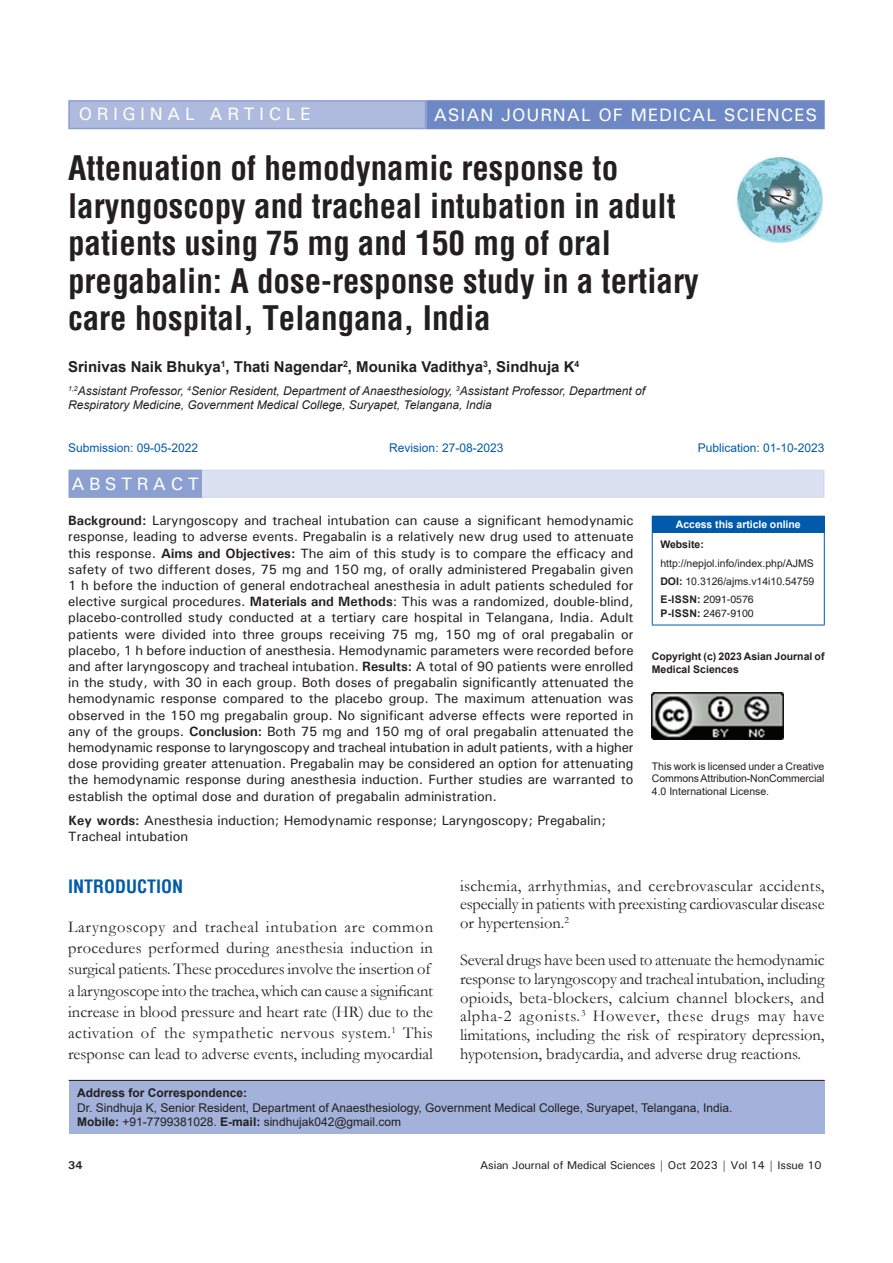
<style>
.page{position:relative;width:893px;height:1263px;background:#fff}
.page>*{position:absolute;margin:0;border:0;box-sizing:border-box;transform-origin:0 0}
.AT{font:700 condensed 33px/37.5px "Helvetica";color:#231f20}
.AH{font:500 18px "Univers";letter-spacing:.05em;color:#fff}
.AH-2{font:500 18px "Univers";letter-spacing:.25em;color:#fff}
.t1{font:700 condensed 18px "Helvetica";color:#015aaa}
.ABSH{font:500 18px "Univers";letter-spacing:.25em;color:#fff}
.TX{font:16.5px/18.9px "Garamond";color:#231f20;text-align:justify}
.AU{font:700 15px "Helvetica";color:#231f20}
.ABS{font:500 13.5px/16.2px "Univers";color:#231f20;text-align:justify}
.KWD{font:500 13.5px/16.2px "Univers";color:#231f20}
.ADD{font:12px/14.4px "Arial";color:#231f20}
.AFF{font:italic 12px/14.4px "Arial";color:#231f20}
.HIS{font:12px "Arial";color:#015aaa}
.t2{font:500 11.25px "Univers";letter-spacing:-.01em;color:#231f20}
.t3{font:700 11.25px "Univers";color:#231f20}
.License{font:10.5px/12.6px "Arial";letter-spacing:-.01em;color:#231f20;text-align:justify}
.License-2{font:700 10.5px/12.6px "Arial";color:#231f20}
.Web{font:10.5px/18.8px "Arial";color:#231f20}
.ISSN{font:10.5px/14.2px "Helvetica";color:#231f20}
.DOI{font:10.5px "Arial";color:#231f20}
.t4{font:700 10.5px "Arial";letter-spacing:-.005em;color:#fff}
.s1{font-weight:700}
</style>
<div class="page">
<div style="left:69px;top:470px;width:755px;height:28px;background:#dbe1f1"></div>
<div style="left:69px;top:470px;width:132px;height:27px;background:#8b9fd1"></div>
<div style="left:68px;top:470px;width:134px;height:28px;border:2px solid #8b9fd1"></div>
<div style="left:69px;top:1081px;width:756px;height:53px;background:#a3b2da"></div>
<hr style="left:69px;top:1080px;width:756px;height:1px;background:#231f20">
<img style="left:737px;top:157px;width:86px;height:86px">
<div style="left:652px;top:516px;width:172px;height:16px;background:#015aaa"></div>
<svg style="left:824px;top:516px;width:1px;height:16px"></svg>
<hr style="left:652px;top:533px;width:1px;height:92px;background:#015aaa">
<hr style="left:652px;top:532px;width:173px;height:1px;background:#015aaa">
<hr style="left:824px;top:533px;width:1px;height:92px;background:#015aaa">
<hr style="left:652px;top:625px;width:173px;height:1px;background:#015aaa">
<img style="left:652px;top:693px;width:132px;height:46px">
<div style="left:69px;top:101px;width:356px;height:28px;background:#aebade"></div>
<div style="left:68px;top:100px;width:358px;height:29px;border:2px solid #8b9fd1"></div>
<div style="left:427px;top:101px;width:397px;height:28px;background:#6d88c5"></div>
<div style="left:426px;top:100px;width:399px;height:29px;border:2px solid #6d88c5"></div>
<p class="AH-2" style="left:79px;top:103px;width:233px">ORIGINAL ARTICLE</p>
<p class="AH" style="left:434px;top:103px;width:385px">ASIAN JOURNAL OF MEDICAL SCIENCES</p>
<p class="AT" style="left:68px;top:149px;width:632px">Attenuation of hemodynamic response to laryngoscopy and tracheal intubation in adult patients using 75 mg and 150 mg of oral pregabalin: A dose-response study in a tertiary care hospital, Telangana, India</p>
<p class="AU" style="left:68px;top:356px;width:513px">Srinivas Naik Bhukya<sup>1</sup>, Thati Nagendar<sup>2</sup>, Mounika Vadithya<sup>3</sup>, Sindhuja K<sup>4</sup></p>
<p class="AFF" style="left:68px;top:383px;width:579px"><sup>1,2</sup>Assistant Professor, <sup>4</sup>Senior Resident, Department of Anaesthesiology, <sup>3</sup>Assistant Professor, Department of<br>Respiratory Medicine, Government Medical College, Suryapet, Telangana, India</p>
<p class="HIS" style="left:68px;top:439px;width:132px">Submission: 09-05-2022</p>
<p class="HIS" style="left:389px;top:439px;width:116px">Revision: 27-08-2023</p>
<p class="HIS" style="left:698px;top:439px;width:128px">Publication: 01-10-2023</p>
<p class="ABSH" style="left:71px;top:472px;width:129px">ABSTRACT</p>
<p class="ABS" style="left:68px;top:512px;width:567px"><span class="s1">Background:</span> Laryngoscopy and tracheal intubation can cause a significant hemodynamic response, leading to adverse events. Pregabalin is a relatively new drug used to attenuate this response. <span class="s1">Aims and Objectives:</span> The aim of this study is to compare the efficacy and safety of two different doses, 75 mg and 150 mg, of orally administered Pregabalin given 1 h before the induction of general endotracheal anesthesia in adult patients scheduled for elective surgical procedures. <span class="s1">Materials and Methods</span>: This was a randomized, double-blind, placebo-controlled study conducted at a tertiary care hospital in Telangana, India. Adult patients were divided into three groups receiving 75 mg, 150 mg of oral pregabalin or placebo, 1 h before induction of anesthesia. Hemodynamic parameters were recorded before and after laryngoscopy and tracheal intubation. <span class="s1">Results:</span> A total of 90 patients were enrolled in the study, with 30 in each group. Both doses of pregabalin significantly attenuated the hemodynamic response compared to the placebo group. The maximum attenuation was observed in the 150 mg pregabalin group. No significant adverse effects were reported in any of the groups. <span class="s1">Conclusion:</span> Both 75 mg and 150 mg of oral pregabalin attenuated the hemodynamic response to laryngoscopy and tracheal intubation in adult patients, with a higher dose providing greater attenuation. Pregabalin may be considered an option for attenuating the hemodynamic response during anesthesia induction. Further studies are warranted to establish the optimal dose and duration of pregabalin administration.</p>
<p class="KWD" style="left:68px;top:812px;width:539px"><span class="s1">Key words:</span> Anesthesia induction; Hemodynamic response; Laryngoscopy; Pregabalin;<br>Tracheal intubation</p>
<p class="t4" style="left:676px;top:517px;width:126px">Access this article online</p>
<p class="Web" style="left:660px;top:535px;width:155px"><span class="s1">Website: </span>http://nepjol.info/index.php/AJMS</p>
<p class="DOI" style="left:660px;top:574px;width:156px"><span class="s1">DOI:</span> 10.3126/ajms.v14i10.54759</p>
<p class="ISSN" style="left:660px;top:592px;width:95px"><span class="s1">E-ISSN:</span> 2091-0576<br><span class="s1">P-ISSN:</span> 2467-9100</p>
<p class="License-2" style="left:652px;top:650px;width:174px">Copyright (c) 2023 Asian Journal of<br>Medical Sciences</p>
<p class="License" style="left:652px;top:760px;width:174px">This work is licensed under a Creative Commons Attribution-NonCommercial 4.0 International License.</p>
<h1 class="t1" style="left:68px;top:875px;width:117px">INTRODUCTION</h1>
<p class="TX" style="left:68px;top:915px;width:366px;line-height:21.3px;text-align:left">Laryngoscopy and tracheal intubation are common procedures performed during anesthesia induction in surgical patients. These procedures involve the insertion of a laryngoscope into the trachea, which can cause a significant increase in blood pressure and heart rate (HR) due to the activation of the sympathetic nervous system.<sup>1</sup> This response can lead to adverse events, including myocardial</p>
<p class="TX" style="left:460px;top:875px;width:366px">ischemia, arrhythmias, and cerebrovascular accidents, especially in patients with preexisting cardiovascular disease or hypertension.<sup>2</sup></p>
<p class="TX" style="left:460px;top:949px;width:366px">Several drugs have been used to attenuate the hemodynamic response to laryngoscopy and tracheal intubation, including opioids, beta-blockers, calcium channel blockers, and alpha-2 agonists.<sup>3</sup> However, these drugs may have limitations, including the risk of respiratory depression, hypotension, bradycardia, and adverse drug reactions.</p>
<p class="ADD" style="left:77px;top:1086px;width:657px"><span class="s1">Address for Correspondence:<br></span>Dr. Sindhuja K, Senior Resident, Department of Anaesthesiology, Government Medical College, Suryapet, Telangana, India.<br><span class="s1">Mobile:</span> +91-7799381028. <span class="s1">E-mail:</span> sindhujak042@gmail.com</p>
<p class="t3" style="left:68px;top:1158px;width:16px">34</p>
<p class="t2" style="left:480px;top:1157px;width:343px">Asian Journal of Medical Sciences | Oct 2023 | Vol 14 | Issue 10</p>
</div>
